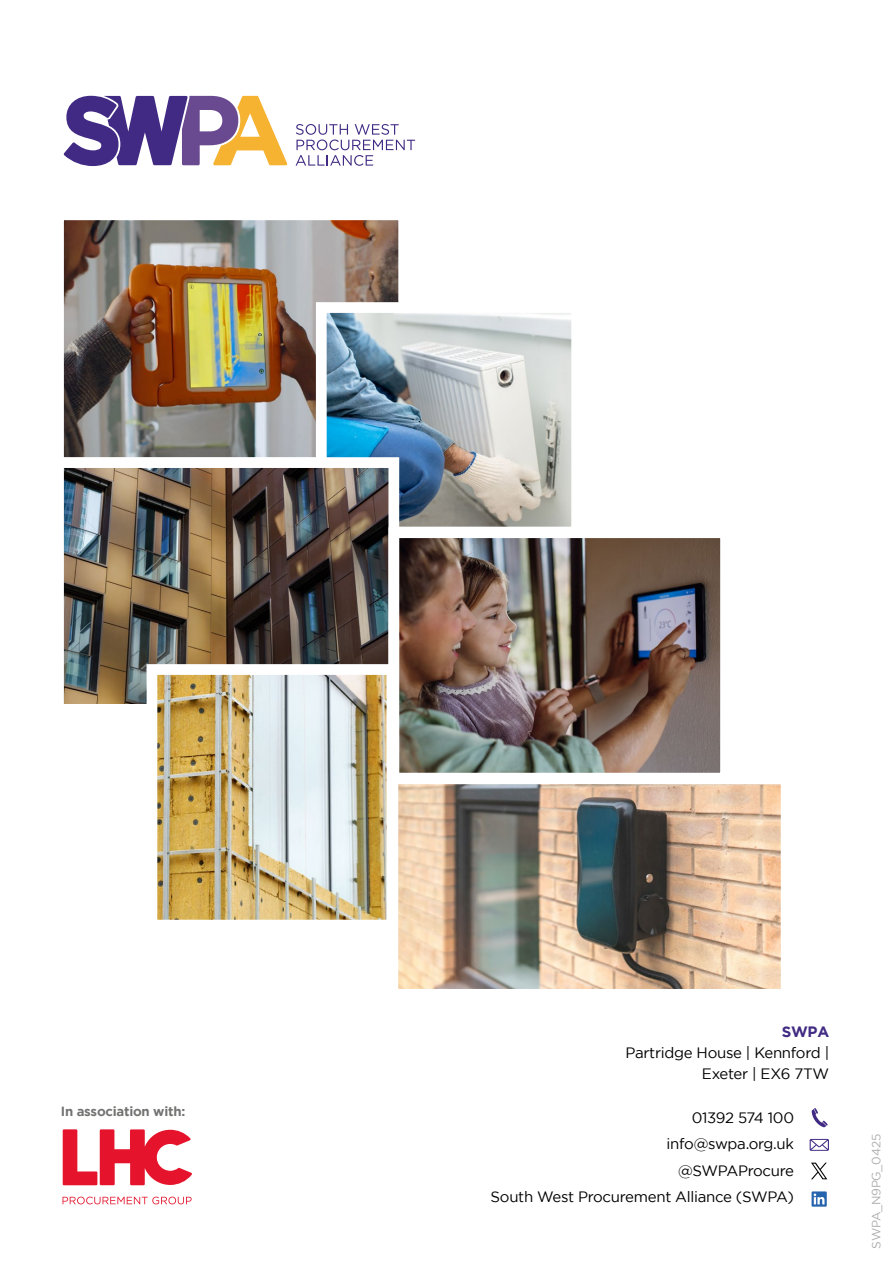
<style>
.page{position:relative;width:893px;height:1263px;background:#fff}
.page>*{position:absolute;margin:0;border:0;box-sizing:border-box;transform-origin:0 0}
.t1{font:15px/26.5px "Gotham";letter-spacing:-.02em;color:#000;text-align:right}
.t2{font:700 15px "Gotham";color:#412a83}
.t3{font:700 13.2px "Gotham";letter-spacing:-.02em;color:#737372}
.t4{font:12px "Gotham";letter-spacing:-.02em;color:#adadad}
</style>
<div class="page">
<svg style="left:812px;top:1108px;width:16px;height:19px"></svg>
<svg style="left:810px;top:1139px;width:19px;height:12px"></svg>
<svg style="left:296px;top:124px;width:119px;height:42px"></svg>
<svg style="left:64px;top:96px;width:223px;height:70px"></svg>
<svg style="left:811px;top:1191px;width:16px;height:16px"></svg>
<svg style="left:811px;top:1162px;width:16px;height:17px"></svg>
<svg style="left:63px;top:1129px;width:129px;height:56px"></svg>
<svg style="left:63px;top:1196px;width:129px;height:8px"></svg>
<img style="left:65px;top:221px;width:332px;height:235px">
<div style="left:53px;top:209px;width:356px;height:259px;border:11px solid #fff"></div>
<img style="left:328px;top:314px;width:242px;height:211px">
<div style="left:316px;top:302px;width:266px;height:235px;border:11px solid #fff"></div>
<img style="left:65px;top:469px;width:322px;height:235px">
<div style="left:53px;top:457px;width:346px;height:259px;border:11px solid #fff"></div>
<img style="left:159px;top:676px;width:226px;height:242px">
<div style="left:147px;top:664px;width:250px;height:266px;border:11px solid #fff"></div>
<img style="left:400px;top:539px;width:319px;height:232px">
<div style="left:388px;top:527px;width:343px;height:256px;border:11px solid #fff"></div>
<img style="left:399px;top:785px;width:381px;height:203px">
<p class="t3" style="left:61px;top:1103px;width:126px">In association with:</p>
<p class="t2" style="left:782px;top:1023px;width:49px">SWPA</p>
<p class="t1" style="left:625px;top:1042px;width:205px;line-height:21px">Partridge House | Kennford |<br>Exeter | EX6 7TW</p>
<p class="t1" style="left:491px;top:1104px;width:305px">01392 574 100<br>info@swpa.org.uk<br>@SWPAProcure<br>South West Procurement Alliance (SWPA)</p>
<p class="t4" style="left:870px;top:1248px;width:116px;rotate:-90deg">SWPA_N9PG_0425</p>
</div>
